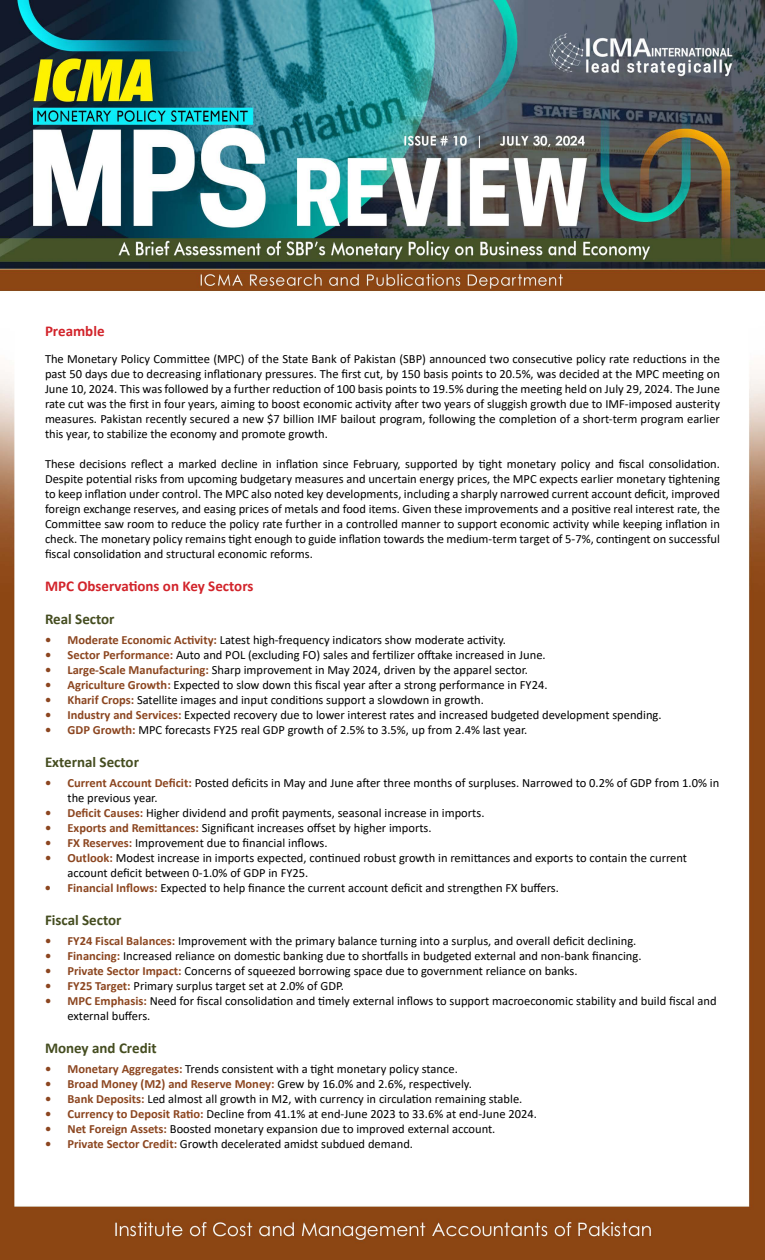
<style>
.page{position:relative;width:765px;height:1260px;background:#fff}
.page>*{position:absolute;margin:0;border:0;box-sizing:border-box;transform-origin:0 0}
.t1{font:700 15px "Calibri";color:#454d20}
.t2{font:700 15px "Calibri";color:#d2232a}
.t3{font:12.5px/15px "Calibri";color:#000}
.s1{font-weight:700;color:#8c4620}
</style>
<div class="page">
<img style="left:0;top:0;width:765px;height:1260px">
<p class="t2" style="left:45px;top:320px;width:61px">Preamble</p>
<p class="t3" style="left:45px;top:351px;width:677px;text-align:justify">The Monetary Policy Committee (MPC) of the State Bank of Pakistan (SBP) announced two consecutive policy rate reductions in the past 50 days due to decreasing inflationary pressures. The first cut, by 150 basis points to 20.5%, was decided at the MPC meeting on June 10, 2024. This was followed by a further reduction of 100 basis points to 19.5% during the meeting held on July 29, 2024. The June rate cut was the first in four years, aiming to boost economic activity after two years of sluggish growth due to IMF-imposed austerity measures. Pakistan recently secured a new $7 billion IMF bailout program, following the completion of a short-term program earlier this year, to stabilize the economy and promote growth.</p>
<p class="t3" style="left:45px;top:456px;width:677px;text-align:justify">These decisions reflect a marked decline in inflation since February, supported by tight monetary policy and fiscal consolidation.<br>Despite potential risks from upcoming budgetary measures and uncertain energy prices, the MPC expects earlier monetary tightening to keep inflation under control. The MPC also noted key developments, including a sharply narrowed current account deficit, improved foreign exchange reserves, and easing prices of metals and food items. Given these improvements and a positive real interest rate, the Committee saw room to reduce the policy rate further in a controlled manner to support economic activity while keeping inflation in check. The monetary policy remains tight enough to guide inflation towards the medium-term target of 5-7%, contingent on successful fiscal consolidation and structural economic reforms.</p>
<p class="t2" style="left:45px;top:575px;width:210px">MPC Observations on Key Sectors</p>
<p class="t1" style="left:45px;top:608px;width:71px">Real Sector</p>
<p class="t3" style="left:45px;top:632px;width:463px"><span class="s1">• Moderate Economic Activity:</span> Latest high-frequency indicators show moderate activity.</p>
<p class="t3" style="left:45px;top:647px;width:502px"><span class="s1">• Sector Performance:</span> Auto and POL (excluding FO) sales and fertilizer offtake increased in June.</p>
<p class="t3" style="left:45px;top:662px;width:485px"><span class="s1">• Large-Scale Manufacturing:</span> Sharp improvement in May 2024, driven by the apparel sector.</p>
<p class="t3" style="left:45px;top:677px;width:504px"><span class="s1">• Agriculture Growth:</span> Expected to slow down this fiscal year after a strong performance in FY24.</p>
<p class="t3" style="left:45px;top:692px;width:440px"><span class="s1">• Kharif Crops:</span> Satellite images and input conditions support a slowdown in growth.</p>
<p class="t3" style="left:45px;top:707px;width:618px"><span class="s1">• Industry and Services:</span> Expected recovery due to lower interest rates and increased budgeted development spending.</p>
<p class="t3" style="left:45px;top:722px;width:484px"><span class="s1">• GDP Growth:</span> MPC forecasts FY25 real GDP growth of 2.5% to 3.5%, up from 2.4% last year.</p>
<p class="t1" style="left:45px;top:751px;width:96px">External Sector</p>
<p class="t3" style="left:68px;top:775px;width:653px;text-indent:-22px"><span class="s1">• Current Account Deficit:</span> Posted deficits in May and June after three months of surpluses. Narrowed to 0.2% of GDP from 1.0% in the previous year.</p>
<p class="t3" style="left:45px;top:805px;width:441px"><span class="s1">• Deficit Causes:</span> Higher dividend and profit payments, seasonal increase in imports.</p>
<p class="t3" style="left:45px;top:820px;width:388px"><span class="s1">• Exports and Remittances:</span> Significant increases offset by higher imports.</p>
<p class="t3" style="left:45px;top:835px;width:284px"><span class="s1">• FX Reserves:</span> Improvement due to financial inflows.</p>
<p class="t3" style="left:67px;top:850px;width:621px;text-indent:-22px"><span class="s1">• Outlook:</span> Modest increase in imports expected, continued robust growth in remittances and exports to contain the current account deficit between 0-1.0% of GDP in FY25.</p>
<p class="t3" style="left:45px;top:880px;width:516px"><span class="s1">• Financial Inflows:</span> Expected to help finance the current account deficit and strengthen FX buffers.</p>
<p class="t1" style="left:45px;top:909px;width:78px">Fiscal Sector</p>
<p class="t3" style="left:45px;top:933px;width:593px"><span class="s1">• FY24 Fiscal Balances:</span> Improvement with the primary balance turning into a surplus, and overall deficit declining.</p>
<p class="t3" style="left:45px;top:948px;width:598px"><span class="s1">• Financing:</span> Increased reliance on domestic banking due to shortfalls in budgeted external and non-bank financing.</p>
<p class="t3" style="left:45px;top:963px;width:534px"><span class="s1">• Private Sector Impact:</span> Concerns of squeezed borrowing space due to government reliance on banks.</p>
<p class="t3" style="left:45px;top:978px;width:301px"><span class="s1">• FY25 Target:</span> Primary surplus target set at 2.0% of GDP.</p>
<p class="t3" style="left:68px;top:993px;width:651px;text-indent:-22px"><span class="s1">• MPC Emphasis:</span> Need for fiscal consolidation and timely external inflows to support macroeconomic stability and build fiscal and external buffers.</p>
<p class="t1" style="left:45px;top:1037px;width:113px">Money and Credit</p>
<p class="t3" style="left:45px;top:1061px;width:414px"><span class="s1">• Monetary Aggregates:</span> Trends consistent with a tight monetary policy stance.</p>
<p class="t3" style="left:45px;top:1076px;width:428px"><span class="s1">• Broad Money (M2) and Reserve Money:</span> Grew by 16.0% and 2.6%, respectively.</p>
<p class="t3" style="left:45px;top:1091px;width:479px"><span class="s1">• Bank Deposits:</span> Led almost all growth in M2, with currency in circulation remaining stable.</p>
<p class="t3" style="left:45px;top:1106px;width:493px"><span class="s1">• Currency to Deposit Ratio:</span> Decline from 41.1% at end-June 2023 to 33.6% at end-June 2024.</p>
<p class="t3" style="left:45px;top:1121px;width:452px"><span class="s1">• Net Foreign Assets:</span> Boosted monetary expansion due to improved external account.</p>
<p class="t3" style="left:45px;top:1136px;width:370px"><span class="s1">• Private Sector Credit:</span> Growth decelerated amidst subdued demand.</p>
</div>
